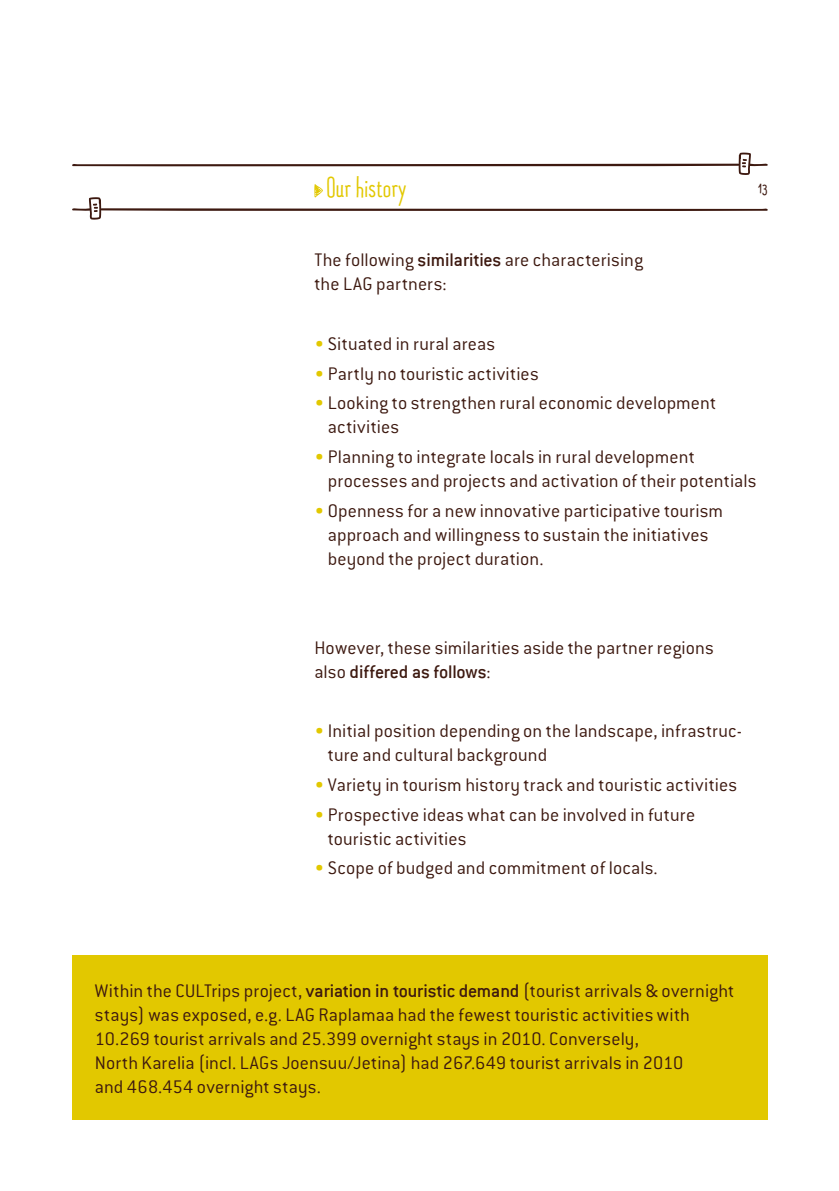
<style>
.page{position:relative;width:839px;height:1191px;background:#fff}
.page>*{position:absolute;margin:0;border:0;box-sizing:border-box;transform-origin:0 0}
.t1{font:36px "Chiripa";letter-spacing:.02em;color:#e2c800}
.t2{font:24px "Chiripa";color:#3d1910}
.t3{font:300 20px/24px "Conduit ITC";letter-spacing:.005em;color:#3d1910}
.s1{font-weight:500}
.s2{color:#e2c800}
</style>
<div class="page">
<svg style="left:72px;top:152px;width:695px;height:23px"></svg>
<svg style="left:72px;top:184px;width:695px;height:35px"></svg>
<div style="left:72px;top:954px;width:695px;height:165px;background:#e2c800"></div>
<p class="t1" style="left:327px;top:169px;width:81px">Our history</p>
<p class="t3" style="left:314px;top:247px;width:330px">The following <span class="s1">similarities</span> are characterising the LAG partners:</p>
<p class="t2" style="left:757px;top:174px;width:11px">13</p>
<p class="t3" style="left:314px;top:331px;width:182px"><span class="s2">•</span> Situated in rural areas</p>
<p class="t3" style="left:314px;top:360px;width:226px"><span class="s2">•</span> Partly no touristic activities</p>
<p class="t3" style="left:328px;top:390px;width:390px;text-indent:-13px"><span class="s2">•</span> Looking to strengthen rural economic development activities</p>
<p class="t3" style="left:328px;top:444px;width:430px;text-indent:-13px"><span class="s2">•</span> Planning to integrate locals in rural development processes and projects and activation of their potentials</p>
<p class="t3" style="left:328px;top:497px;width:397px;text-indent:-13px"><span class="s2">•</span> Openness for a new innovative participative tourism approach and willingness to sustain the initiatives beyond the project duration.</p>
<p class="t3" style="left:314px;top:634px;width:401px">However, these similarities aside the partner regions also <span class="s1">differed as follows</span>:</p>
<p class="t3" style="left:328px;top:718px;width:415px;text-indent:-13px"><span class="s2">•</span> Initial position depending on the landscape, infrastruc&shy;ture and cultural background</p>
<p class="t3" style="left:314px;top:771px;width:424px"><span class="s2">•</span> Variety in tourism history track and touristic activities</p>
<p class="t3" style="left:328px;top:801px;width:369px;text-indent:-13px"><span class="s2">•</span> Prospective ideas what can be involved in future touristic activities</p>
<p class="t3" style="left:314px;top:855px;width:345px"><span class="s2">•</span> Scope of budged and commitment of locals.</p>
<p class="t3" style="left:95px;top:977px;width:641px">Within the CULTrips project, <span class="s1">variation in touristic demand</span> (tourist arrivals &amp; overnight stays) was exposed, e.g. LAG Raplamaa had the fewest touristic activities with 10.269 tourist arrivals and 25.399 overnight stays in 2010. Conversely,<br>North Karelia (incl. LAGs Joensuu/Jetina) had 267.649 tourist arrivals in 2010<br>and 468.454 overnight stays.</p>
</div>
